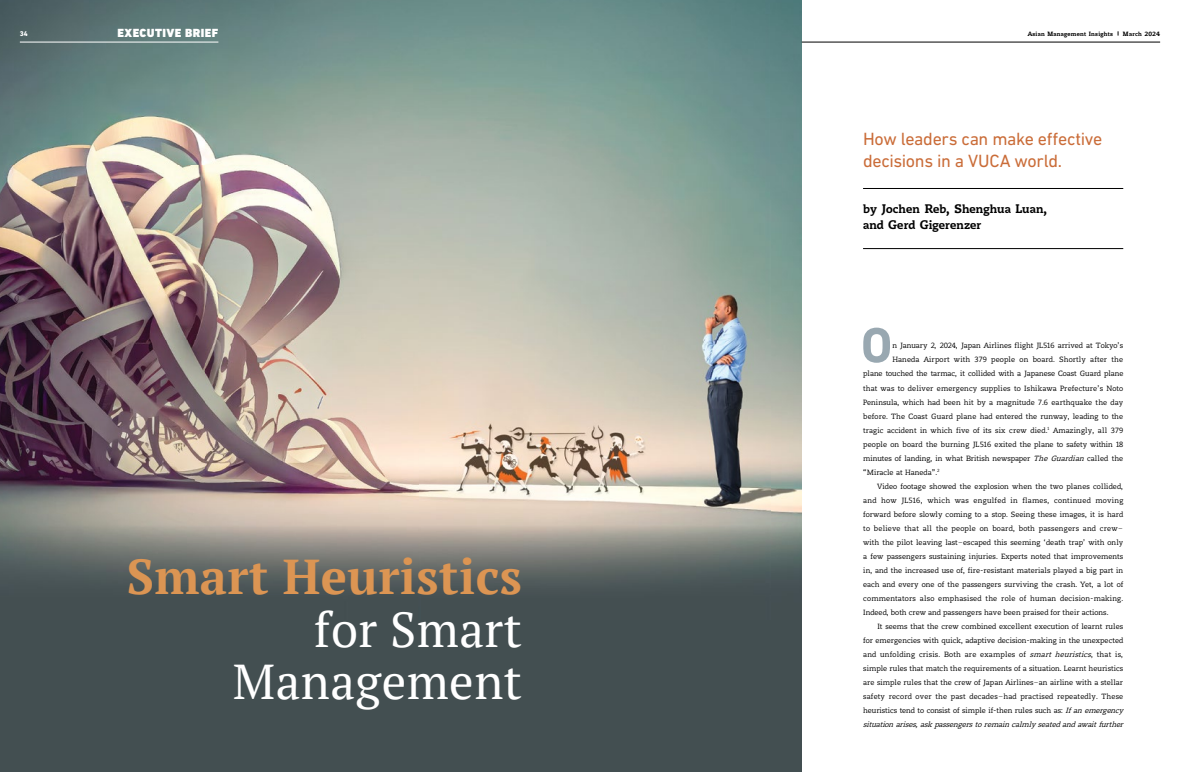
<style>
.page{position:relative;width:1180px;height:772px;background:#fff}
.page>*{position:absolute;margin:0;border:0;box-sizing:border-box;transform-origin:0 0}
.t1{font:700 50px "DIN Next LT Pro";color:#99a8b1}
.t2{font:48.8px/52.6px "PT Serif";letter-spacing:.01em;color:#fff;text-align:right}
.t3{font:700 48.8px "PT Serif";letter-spacing:.01em;color:#dc9553}
.t4{font:18px/22px "DIN Next LT Pro";letter-spacing:-.02em;color:#ca6c38}
.t5{font:800 14px/16px "Sabel";color:#000}
.t6{font:900 12px "DIN Next LT Pro";letter-spacing:.035em;color:#fff}
.t7{font:9px "Sabel";color:#000}
.t8{font:italic 9px "Sabel";color:#000}
.t9{font:9px "Sabel";letter-spacing:.025em;color:#000}
.t10{font:800 7px "Sabel";letter-spacing:.03em;color:#000}
.t11{font:800 7px "DIN Next LT Pro";color:#fff}
.s1{font-style:italic}
</style>
<div class="page">
<div style="left:0;top:0;width:598px;height:771px;background:#434f51"></div>
<img style="left:0;top:0;width:590px;height:587px">
<div style="left:590px;top:0;width:211px;height:771px;background:#434f51"></div>
<img style="left:590px;top:0;width:211px;height:585px">
<hr style="left:862px;top:188px;width:261px;height:1px;background:#000">
<hr style="left:862px;top:248px;width:261px;height:1px;background:#000">
<hr style="left:801px;top:42px;width:358px;height:1px;background:#000">
<hr style="left:20px;top:42px;width:198px;height:1px;background:#fff">
<h3 class="t6" style="left:114px;top:26px;width:106px">INDUSTRY WATCH</h3>
<h3 class="t6" style="left:117px;top:26px;width:102px">EXECUTIVE BRIEF</h3>
<p class="t11" style="left:20px;top:29px;width:9px">34</p>
<p class="t10" style="left:1027px;top:29px;width:87px">Asian Management Insights</p>
<p class="t10" style="left:1122px;top:29px;width:39px">March 2024</p>
<h3 class="t4" style="left:862px;top:127px;width:241px">How leaders can make effective decisions in a VUCA world.</h3>
<h2 class="t3" style="left:127px;top:544px;width:396px">Smart Heuristics</h2>
<h2 class="t2" style="left:233px;top:602px;width:290px">for Smart<br>Management</h2>
<h3 class="t5" style="left:862px;top:200px;width:186px">by Jochen Reb, Shenghua Luan, and Gerd Gigerenzer</h3>
<h1 class="t1" style="left:860px;top:316px;width:33px">O</h1>
<p class="t7" style="left:892px;top:340px;width:232px">n January 2, 2024, Japan Airlines flight JL516 arrived at Tokyo’s</p>
<p class="t7" style="left:892px;top:354px;width:232px">Haneda Airport with 379 people on board. Shortly after the</p>
<p class="t7" style="left:863px;top:368px;width:262px">plane touched the tarmac, it collided with a Japanese Coast Guard plane</p>
<p class="t7" style="left:863px;top:382px;width:261px">that was to deliver emergency supplies to Ishikawa Prefecture’s Noto</p>
<p class="t7" style="left:863px;top:396px;width:261px">Peninsula, which had been hit by a magnitude 7.6 earthquake the day</p>
<p class="t7" style="left:863px;top:410px;width:261px">before. The Coast Guard plane had entered the runway, leading to the</p>
<p class="t7" style="left:863px;top:424px;width:261px">tragic accident in which five of its six crew died.<sup>1</sup> Amazingly, all 379</p>
<p class="t7" style="left:863px;top:438px;width:261px">people on board the burning JL516 exited the plane to safety within 18</p>
<p class="t7" style="left:863px;top:452px;width:261px">minutes of landing, in what British newspaper <span class="s1">TheGuardian</span>called the</p>
<p class="t7" style="left:863px;top:466px;width:78px">“Miracle at Haneda”.<sup>2</sup></p>
<p class="t7" style="left:877px;top:480px;width:247px">Video footage showed the explosion when the two planes collided,</p>
<p class="t9" style="left:863px;top:494px;width:261px">and how JL516, which was engulfed in flames, continued moving</p>
<p class="t7" style="left:863px;top:508px;width:261px">forward before slowly coming to a stop. Seeing these images, it is hard</p>
<p class="t7" style="left:863px;top:522px;width:261px">to believe that all the people on board, both passengers and crew–</p>
<p class="t7" style="left:863px;top:536px;width:261px">with the pilot leaving last–escaped this seeming ‘death trap’ with only</p>
<p class="t7" style="left:863px;top:550px;width:261px">a few passengers sustaining injuries. Experts noted that improvements</p>
<p class="t7" style="left:863px;top:564px;width:261px">in, and the increased use of, fire-resistant materials played a big part in</p>
<p class="t7" style="left:863px;top:578px;width:261px">each and every one of the passengers surviving the crash. Yet, a lot of</p>
<p class="t7" style="left:863px;top:592px;width:261px">commentators also emphasised the role of human decision-making.</p>
<p class="t7" style="left:863px;top:606px;width:246px">Indeed, both crew and passengers have been praised for their actions.</p>
<p class="t7" style="left:877px;top:620px;width:247px">It seems that the crew combined excellent execution of learnt rules</p>
<p class="t7" style="left:863px;top:634px;width:261px">for emergencies with quick, adaptive decision-making in the unexpected</p>
<p class="t7" style="left:863px;top:648px;width:261px">and unfolding crisis. Both are examples of <span class="s1">smart heuristics</span>, that is,</p>
<p class="t7" style="left:863px;top:662px;width:261px">simple rules that match the requirements of a situation. Learnt heuristics</p>
<p class="t7" style="left:863px;top:676px;width:261px">are simple rules that the crew of Japan Airlines–an airline with a stellar</p>
<p class="t7" style="left:863px;top:690px;width:261px">safety record over the past decades–had practised repeatedly. These</p>
<p class="t7" style="left:863px;top:704px;width:264px">heuristics tend to consist of simple if-then rules such as: <span class="s1">Ifanemergency</span></p>
<p class="t8" style="left:863px;top:718px;width:264px">situationarises,askpassengerstoremaincalmlyseatedandawaitfurther</p>
</div>
